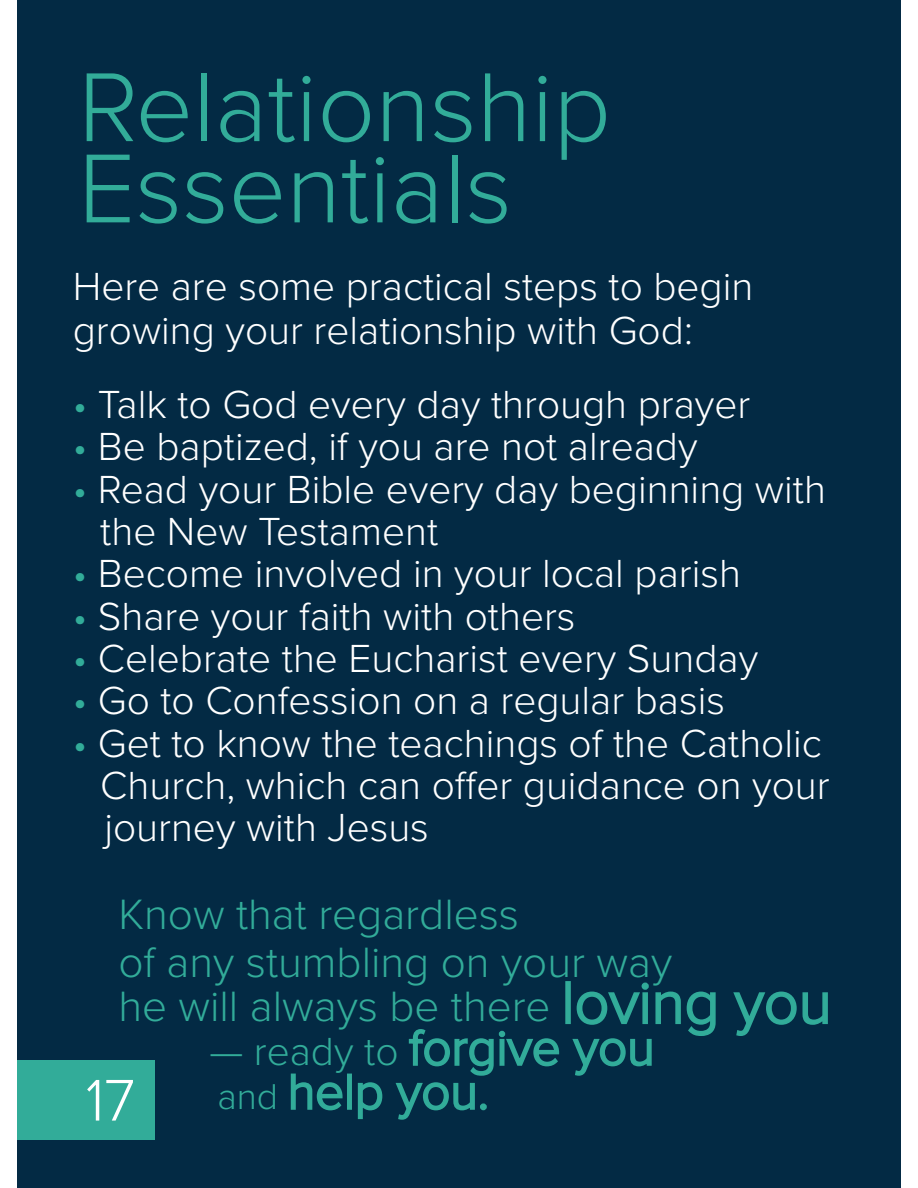
<style>
.page{position:relative;width:918px;height:1188px;background:#fff}
.page>*{position:absolute;margin:0;border:0;box-sizing:border-box;transform-origin:0 0}
.t1{font:300 101.55px/81.3px "Proxima Nova";color:#32ac99}
.t2{font:300 60.9px "Proxima Nova";color:#32ac99}
.t3{font:300 60.9px "Proxima Nova";color:#fff}
.t4{font:300 50.7px/44px "Proxima Nova";color:#32ac99}
.t5{font:300 43.95px/45.8px "Proxima Nova";color:#32ac99}
.t6{font:300 40.65px/42.3px "Proxima Nova";color:#fff}
.s1{color:#32ac99}
.s2{font-size:40.65px}
.s3{font-size:37.2px}
</style>
<div class="page">
<div style="left:17px;top:0;width:884px;height:1188px;background:#032a44"></div>
<div style="left:17px;top:1060px;width:137px;height:79px;background:#32ac99"></div>
<svg style="left:408px;top:1029px;width:19px;height:37px"></svg>
<div style="left:424px;top:1038px;width:26px;height:28px;border:2px solid #31ab99;border-radius:50%"></div>
<div style="left:427px;top:1041px;width:20px;height:23px;border:2px solid #31ab99;border-radius:50%"></div>
<svg style="left:290px;top:1073px;width:93px;height:47px"></svg>
<svg style="left:395px;top:1082px;width:30px;height:38px"></svg>
<div style="left:423px;top:1082px;width:26px;height:28px;border:2px solid #31ab99;border-radius:50%"></div>
<div style="left:426px;top:1085px;width:20px;height:23px;border:2px solid #31ab99;border-radius:50%"></div>
<svg style="left:453px;top:981px;width:375px;height:130px"></svg>
<h1 class="t1" style="left:78px;top:73px;width:534px">Relationship<br>Essentials</h1>
<p class="t6" style="left:73px;top:267px;width:682px;line-height:44px">Here are some practical steps to begin growing your relationship with God:</p>
<p class="t6" style="left:73px;top:386px;width:679px"><span class="s1">•</span> Talk to God every day through prayer</p>
<p class="t6" style="left:73px;top:428px;width:626px"><span class="s1">•</span> Be baptized, if you are not already</p>
<p class="t6" style="left:100px;top:471px;width:727px;text-indent:-27px"><span class="s1">•</span> Read your Bible every day beginning with the New Testament</p>
<p class="t6" style="left:73px;top:555px;width:670px"><span class="s1">•</span> Become involved in your local parish</p>
<p class="t6" style="left:73px;top:598px;width:504px"><span class="s1">•</span> Share your faith with others</p>
<p class="t6" style="left:73px;top:640px;width:687px"><span class="s1">•</span> Celebrate the Eucharist every Sunday</p>
<p class="t6" style="left:73px;top:682px;width:654px"><span class="s1">•</span> Go to Confession on a regular basis</p>
<p class="t6" style="left:100px;top:725px;width:731px;text-indent:-27px"><span class="s1">•</span> Get to know the teachings of the Catholic<br>Church, which can offer guidance on your journey with Jesus</p>
<p class="t5" style="left:118px;top:895px;width:555px">Know that regardless<br>of any stumbling on your way he will always be there</p>
<p class="t4" style="left:210px;top:1029px;width:447px"><span class="s2">— ready to</span> forgive you <span class="s3">and</span> help you.</p>
<h2 class="t2" style="left:562px;top:979px;width:272px">loving you</h2>
<h2 class="t3" style="left:86px;top:1077px;width:51px">17</h2>
</div>
